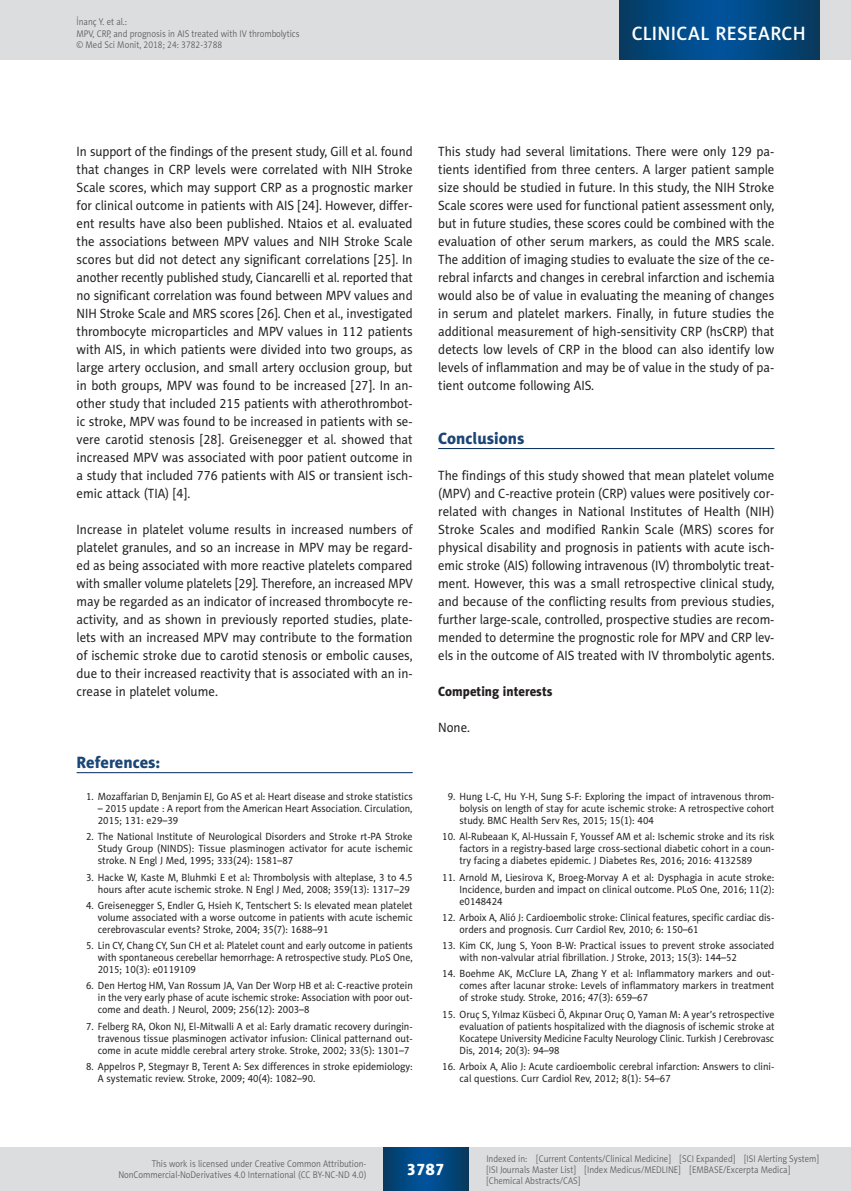
<style>
.page{position:relative;width:851px;height:1191px;background:#fff}
.page>*{position:absolute;margin:0;border:0;box-sizing:border-box;transform-origin:0 0}
.t1{font:19.5px "Naomi Sans EFN Medium";letter-spacing:.015em;color:#fff}
.MSM_Headline_1{font:16.5px "Naomi Sans EFN Heavy";color:#1a4574}
.MSM_Referencje_Tytul{font:16.5px "Naomi Sans EFN Heavy";color:#1a4574}
.t2{font:16.5px "Naomi Sans EFN Heavy";color:#fff}
.MSM_Body{font:13.5px/18px "Naomi Sans EFN";color:#231f20;text-align:justify;scale:.95 1}
.MSM_Body-2{font:13.5px/18px "Naomi Sans EFN";color:#231f20;text-align:justify;scale:.94 1}
.MSM_Headline_2{font:13.5px "Naomi Sans EFN Heavy";color:#231f20;scale:.95 1}
.MSM_Referencje_punkt{font:10.5px/12px "Naomi Sans EFN";color:#231f20;text-align:justify;scale:.95 1}
.MSM_Referencje_punkt-2{font:10.5px/12px "Naomi Sans EFN";color:#231f20;text-align:justify;scale:.94 1}
.t3{font:9.75px/11.2px "Naomi Sans EFN Light";color:#57585a;scale:.9 1}
</style>
<div class="page">
<hr style="left:438px;top:448px;width:336px;height:1px;background:#00295c">
<hr style="left:77px;top:772px;width:335px;height:1px;background:#00295c">
<div style="left:0;top:1148px;width:850px;height:43px;background:#dcdddf"></div>
<svg style="left:383px;top:1147px;width:85px;height:43px;background:#02477e"></svg>
<div style="left:0;top:0;width:850px;height:60px;background:#dcdddf"></div>
<svg style="left:619px;top:0;width:200px;height:60px;background:#02477e"></svg>
<p class="t3" style="left:77px;top:16px;width:249px">İnanç Y. et al.:<br>MPV, CRP, and prognosis in AIS treated with IV thrombolytics © Med Sci Monit, 2018; 24: 3782-3788</p>
<h1 class="t1" style="left:631px;top:22px;width:175px">CLINICAL RESEARCH</h1>
<p class="MSM_Body-2" style="left:77px;top:142px;width:359px">In support of the findings of the present study, Gill et al. found that changes in CRP levels were correlated with NIH Stroke Scale scores, which may support CRP as a prognostic marker for clinical outcome in patients with AIS [24]. However, differ&shy;ent results have also been published. Ntaios et al. evaluated the associations between MPV values and NIH Stroke Scale scores but did not detect any significant correlations [25]. In another recently published study, Ciancarelli et al. reported that no significant correlation was found between MPV values and NIH Stroke Scale and MRS scores [26]. Chen et al., investigated thrombocyte microparticles and MPV values in 112 patients with AIS, in which patients were divided into two groups, as large artery occlusion, and small artery occlusion group, but in both groups, MPV was found to be increased [27]. In an&shy;other study that included 215 patients with atherothrombot&shy;ic stroke, MPV was found to be increased in patients with se&shy;vere carotid stenosis [28]. Greisenegger et al. showed that increased MPV was associated with poor patient outcome in a study that included 776 patients with AIS or transient isch&shy;emic attack (TIA) [4].</p>
<p class="MSM_Body" style="left:77px;top:520px;width:355px">Increase in platelet volume results in increased numbers of platelet granules, and so an increase in MPV may be regard&shy;ed as being associated with more reactive platelets compared with smaller volume platelets [29]. Therefore, an increased MPV may be regarded as an indicator of increased thrombocyte re&shy;activity, and as shown in previously reported studies, plate&shy;lets with an increased MPV may contribute to the formation of ischemic stroke due to carotid stenosis or embolic causes, due to their increased reactivity that is associated with an in&shy;crease in platelet volume.</p>
<p class="MSM_Referencje_Tytul" style="left:77px;top:752px;width:85px">References:</p>
<p class="MSM_Referencje_punkt-2" style="left:86px;top:790px;width:349px">1. Mozaffarian D, Benjamin EJ, Go AS et al: Heart disease and stroke statistics</p>
<p class="MSM_Referencje_punkt" style="left:98px;top:802px;width:332px">– 2015 update : A report from the American Heart Association. Circulation,<br>2015; 131: e29–39</p>
<p class="MSM_Referencje_punkt" style="left:98px;top:831px;width:333px;text-indent:-12px">2. The National Institute of Neurological Disorders and Stroke rt-PA Stroke Study Group (NINDS): Tissue plasminogen activator for acute ischemic stroke. N Engl J Med, 1995; 333(24): 1581–87</p>
<p class="MSM_Referencje_punkt" style="left:86px;top:871px;width:345px;text-align:right">3. Hacke W, Kaste M, Bluhmki E et al: Thrombolysis with alteplase, 3 to 4.5 hours after acute ischemic stroke. N Engl J Med, 2008; 359(13): 1317–29</p>
<p class="MSM_Referencje_punkt" style="left:98px;top:899px;width:333px;text-indent:-12px">4. Greisenegger S, Endler G, Hsieh K, Tentschert S: Is elevated mean platelet volume associated with a worse outcome in patients with acute ischemic cerebrovascular events? Stroke, 2004; 35(7): 1688–91</p>
<p class="MSM_Referencje_punkt-2" style="left:98px;top:939px;width:336px;text-indent:-12px">5. Lin CY, Chang CY, Sun CH et al: Platelet count and early outcome in patients with spontaneous cerebellar hemorrhage: A retrospective study. PLoS One, 2015; 10(3): e0119109</p>
<p class="MSM_Referencje_punkt" style="left:98px;top:980px;width:333px;text-indent:-12px">6. Den Hertog HM, Van Rossum JA, Van Der Worp HB et al: C-reactive protein in the very early phase of acute ischemic stroke: Association with poor out&shy;come and death. J Neurol, 2009; 256(12): 2003–8</p>
<p class="MSM_Referencje_punkt" style="left:98px;top:1020px;width:333px;text-indent:-12px">7. Felberg RA, Okon NJ, El-Mitwalli A et al: Early dramatic recovery duringin&shy;travenous tissue plasminogen activator infusion: Clinical patternand out&shy;come in acute middle cerebral artery stroke. Stroke, 2002; 33(5): 1301–7</p>
<p class="MSM_Referencje_punkt" style="left:98px;top:1060px;width:333px;text-indent:-12px">8. Appelros P, Stegmayr B, Terent A: Sex differences in stroke epidemiology:<br>A systematic review. Stroke, 2009; 40(4): 1082–90.</p>
<p class="MSM_Body" style="left:438px;top:142px;width:355px">This study had several limitations. There were only 129 pa&shy;tients identified from three centers. A larger patient sample size should be studied in future. In this study, the NIH Stroke Scale scores were used for functional patient assessment only, but in future studies, these scores could be combined with the evaluation of other serum markers, as could the MRS scale.<br>The addition of imaging studies to evaluate the size of the ce&shy;rebral infarcts and changes in cerebral infarction and ischemia would also be of value in evaluating the meaning of changes in serum and platelet markers. Finally, in future studies the additional measurement of high-sensitivity CRP (hsCRP) that detects low levels of CRP in the blood can also identify low levels of inflammation and may be of value in the study of pa&shy;tient outcome following AIS.</p>
<p class="MSM_Headline_1" style="left:438px;top:428px;width:88px">Conclusions</p>
<p class="MSM_Body" style="left:438px;top:466px;width:355px">The findings of this study showed that mean platelet volume (MPV) and C-reactive protein (CRP) values were positively cor&shy;related with changes in National Institutes of Health (NIH)<br>Stroke Scales and modified Rankin Scale (MRS) scores for physical disability and prognosis in patients with acute isch&shy;emic stroke (AIS) following intravenous (IV) thrombolytic treat&shy;ment. However, this was a small retrospective clinical study, and because of the conflicting results from previous studies, further large-scale, controlled, prospective studies are recom&shy;mended to determine the prognostic role for MPV and CRP lev&shy;els in the outcome of AIS treated with IV thrombolytic agents.</p>
<p class="MSM_Headline_2" style="left:438px;top:683px;width:122px">Competing interests</p>
<p class="MSM_Body" style="left:438px;top:718px;width:35px">None.</p>
<p class="MSM_Referencje_punkt" style="left:459px;top:790px;width:333px;text-indent:-12px">9. Hung L-C, Hu Y-H, Sung S-F: Exploring the impact of intravenous throm&shy;bolysis on length of stay for acute ischemic stroke: A retrospective cohort study. BMC Health Serv Res, 2015; 15(1): 404</p>
<p class="MSM_Referencje_punkt" style="left:459px;top:831px;width:333px;text-indent:-17px">10. Al-Rubeaan K, Al-Hussain F, Youssef AM et al: Ischemic stroke and its risk factors in a registry-based large cross-sectional diabetic cohort in a coun&shy;try facing a diabetes epidemic. J Diabetes Res, 2016; 2016: 4132589</p>
<p class="MSM_Referencje_punkt" style="left:459px;top:871px;width:333px;text-indent:-17px">11. Arnold M, Liesirova K, Broeg-Morvay A et al: Dysphagia in acute stroke:<br>Incidence, burden and impact on clinical outcome. PLoS One, 2016; 11(2): e0148424</p>
<p class="MSM_Referencje_punkt-2" style="left:459px;top:911px;width:336px;text-indent:-17px">12. Arboix A, Alió J: Cardioembolic stroke: Clinical features, specific cardiac dis&shy;orders and prognosis. Curr Cardiol Rev, 2010; 6: 150–61</p>
<p class="MSM_Referencje_punkt" style="left:459px;top:939px;width:333px;text-indent:-17px">13. Kim CK, Jung S, Yoon B-W: Practical issues to prevent stroke associated with non-valvular atrial fibrillation. J Stroke, 2013; 15(3): 144–52</p>
<p class="MSM_Referencje_punkt" style="left:459px;top:968px;width:333px;text-indent:-17px">14. Boehme AK, McClure LA, Zhang Y et al: Inflammatory markers and out&shy;comes after lacunar stroke: Levels of inflammatory markers in treatment of stroke study. Stroke, 2016; 47(3): 659–67</p>
<p class="MSM_Referencje_punkt" style="left:459px;top:1008px;width:333px;text-indent:-17px">15. Oruç S, Yılmaz Küsbeci Ö, Akpınar Oruç O, Yaman M: A year’s retrospective evaluation of patients hospitalized with the diagnosis of ischemic stroke at Kocatepe University Medicine Faculty Neurology Clinic. Turkish J Cerebrovasc Dis, 2014; 20(3): 94–98</p>
<p class="MSM_Referencje_punkt" style="left:459px;top:1060px;width:333px;text-indent:-17px">16. Arboix A, Alio J: Acute cardioembolic cerebral infarction: Answers to clini&shy;cal questions. Curr Cardiol Rev, 2012; 8(1): 54–67</p>
<p class="t3" style="left:118px;top:1158px;width:277px;text-align:right">This work is licensed under Creative Common Attribution-<br>NonCommercial-NoDerivatives 4.0 International (CC BY-NC-ND 4.0)</p>
<h2 class="t2" style="left:406px;top:1159px;width:40px">3787</h2>
<p class="t3" style="left:486px;top:1152px;width:371px">Indexed in: [Current Contents/Clinical Medicine] [SCI Expanded] [ISI Alerting System] [ISI Journals Master List] [Index Medicus/MEDLINE] [EMBASE/Excerpta Medica] [Chemical Abstracts/CAS]</p>
</div>
